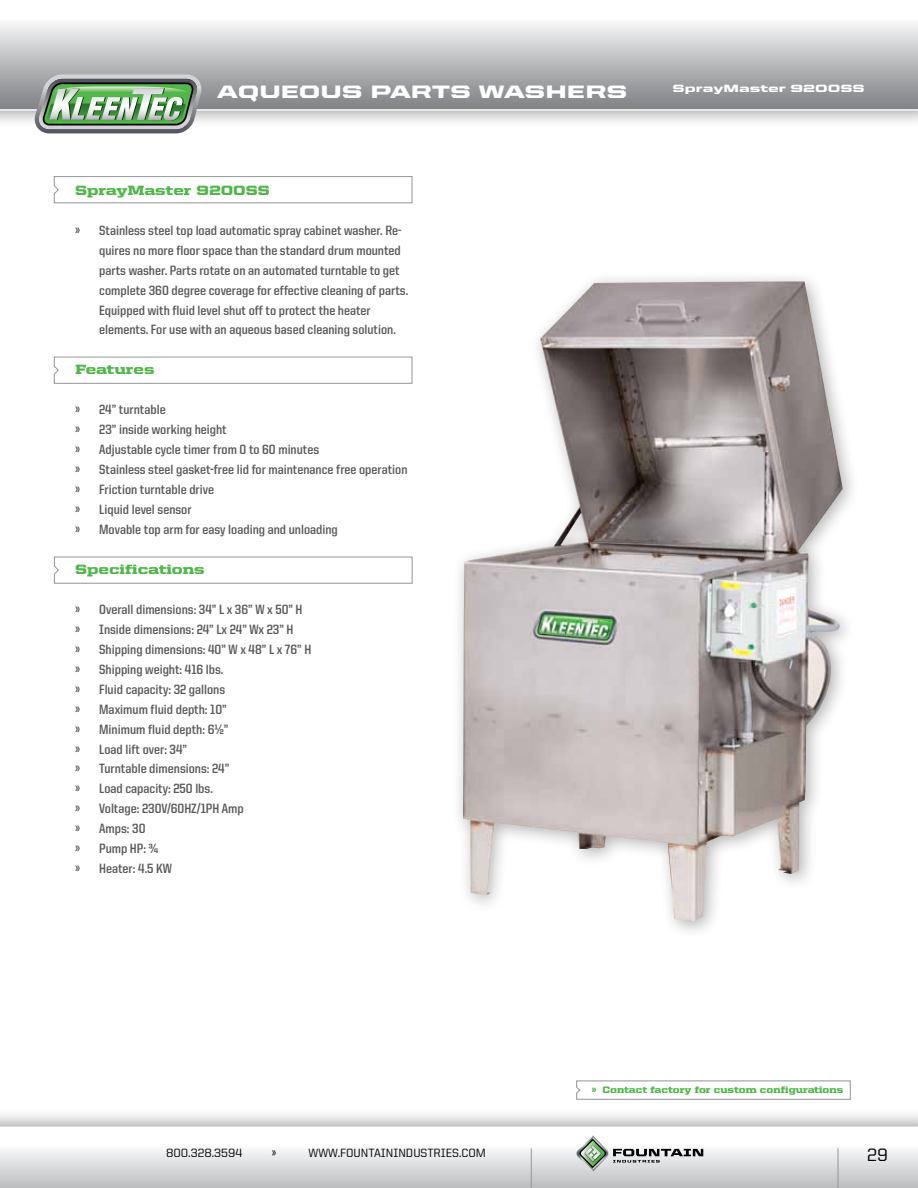
<style>
.page{position:relative;width:918px;height:1188px;background:#fff}
.page>*{position:absolute;margin:0;border:0;box-sizing:border-box;transform-origin:0 0}
.t1{font:900 18px "United Sans Ext";color:#fff}
.t2{font:500 18px "United Sans Reg";color:#000}
.t3{font:700 13.5px/20px "United Sans Semi Cond";color:#58595b}
.t4{font:900 13.5px "United Serif Semi Ext";color:#4eb748}
.t5{font:500 12px "United Sans Reg";color:#000}
.t6{font:900 10.5px "United Sans Ext";color:#fff}
.t7{font:900 9.45px "United Serif Semi Ext";letter-spacing:-.005em;color:#4eb748;scale:.9 1}
</style>
<div class="page">
<div style="left:0;top:0;width:918px;height:130px;background:#000;opacity:.5"></div>
<svg style="left:0;top:0;width:918px;height:111px"></svg>
<div style="left:0;top:1108px;width:918px;height:80px;background:#000;opacity:.5"></div>
<svg style="left:0;top:1126px;width:918px;height:62px"></svg>
<hr style="left:838px;top:1148px;width:1px;height:40px;background:#939598">
<hr style="left:531px;top:1148px;width:1px;height:40px;background:#939598">
<svg style="left:577px;top:1135px;width:126px;height:37px"></svg>
<svg style="left:54px;top:176px;width:359px;height:27px"></svg>
<svg style="left:54px;top:357px;width:359px;height:27px"></svg>
<svg style="left:54px;top:556px;width:359px;height:28px"></svg>
<div style="left:451px;top:269px;width:409px;height:670px;background:#000;opacity:.3"></div>
<img style="left:463px;top:281px;width:380px;height:641px">
<svg style="left:576px;top:1081px;width:275px;height:19px"></svg>
<svg style="left:34px;top:74px;width:168px;height:59px;background:#89a689"></svg>
<h1 class="t1" style="left:217px;top:80px;width:409px">AQUEOUS PARTS WAS HERS</h1>
<p class="t4" style="left:75px;top:182px;width:196px">SprayMaster 9200SS</p>
<p class="t3" style="left:99px;top:220px;width:311px;text-indent:-24px">» Stainless steel top load automatic spray cabinet washer. Re&shy;quires no more floor space than the standard drum mounted parts washer. Parts rotate on an automated turntable to get complete 360 degree coverage for effective cleaning of parts.<br>Equipped with fluid level shut off to protect the heater elements. For use with an aqueous based cleaning solution.</p>
<p class="t4" style="left:75px;top:362px;width:81px">Features</p>
<p class="t3" style="left:75px;top:400px;width:334px">» 24” turntable<br>» 23” inside working height<br>» Adjustable cycle timer from 0 to 60 minutes<br>» Stainless steel gasket-free lid for maintenance free operation » Friction turntable drive<br>» Liquid level sensor<br>» Movable top arm for easy loading and unloading</p>
<p class="t4" style="left:75px;top:561px;width:131px">Specifications</p>
<p class="t3" style="left:75px;top:599px;width:238px">» Overall dimensions: 34” L x 36” W x 50” H<br>» Inside dimensions: 24” Lx 24” Wx 23” H<br>» Shipping dimensions: 40” W x 48” L x 76” H » Shipping weight: 416 lbs.<br>» Fluid capacity: 32 gallons<br>» Maximum fluid depth: 10”<br>» Minimum fluid depth: 6½”<br>» Load lift over: 34”<br>» Turntable dimensions: 24”<br>» Load capacity: 250 lbs.<br>» Voltage: 230V/60HZ/1PH Amp<br>» Amps: 30<br>» Pump HP: ¾<br>» Heater: 4.5 KW</p>
<p class="t6" style="left:673px;top:82px;width:194px">SPRAYMASTER 9200SS</p>
<p class="t7" style="left:592px;top:1084px;width:281px">» Contact factory for custom configurations</p>
<p class="t5" style="left:166px;top:1146px;width:78px">800.328.3594</p>
<p class="t5" style="left:272px;top:1146px;width:6px">»</p>
<p class="t5" style="left:309px;top:1146px;width:179px">WWW.FOUNTAININDUSTRIES.COM</p>
<h1 class="t2" style="left:867px;top:1145px;width:22px">29</h1>
</div>
